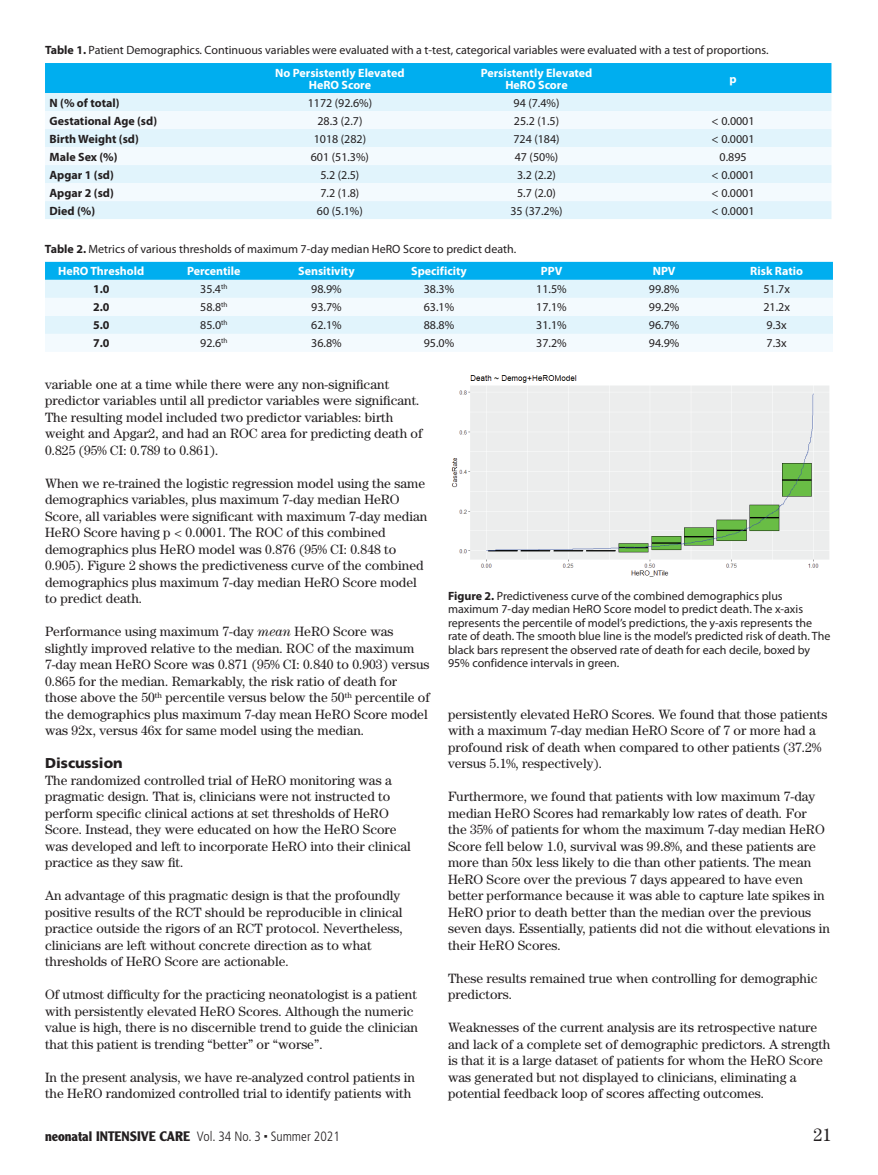
<style>
.page{position:relative;width:878px;height:1175px;background:#fff}
.page>*{position:absolute;margin:0;border:0;box-sizing:border-box;transform-origin:0 0}
.t1{font:18px "Century Std";color:#231f20}
.t2{font:900 14.25px "Frutiger LT Std";color:#231f20}
.t3{font:13.5px/16.5px "Century Std";color:#231f20}
.t4{font:700 13.5px "Clearface Gothic LT Std";color:#231f20}
.t5{font:12px/13.5px "Myriad Pro";color:#231f20}
.t6{font:700 12px "Myriad Pro";color:#231f20}
.t7{font:700 12px/12px "Myriad Pro";color:#fff;text-align:center}
.s1{font-weight:700}
.s2{font-weight:700;color:#fff}
.s3{font-style:italic}
.s4{font-family:"Frutiger LT Std";font-weight:300;font-stretch:condensed}
</style>
<div class="page">
<div style="left:45px;top:63px;width:786px;height:30px;background:#00aeef"></div>
<div style="left:45px;top:93px;width:786px;height:126px;background:#e1f4fc"></div>
<svg style="left:45px;top:111px;width:786px;height:90px;fill:#f3fafe"></svg>
<div style="left:45px;top:262px;width:787px;height:18px;background:#00aeef"></div>
<div style="left:45px;top:280px;width:787px;height:18px;background:#e1f4fc"></div>
<svg style="left:45px;top:298px;width:787px;height:54px;fill:#f3fafe"></svg>
<img style="left:451px;top:375px;width:378px;height:202px">
<p class="t5" style="left:275px;top:39px;width:495px;line-height:22.5px;text-indent:-230px"><span class="s1">Table 1.</span> Patient Demographics. Continuous variables were evaluated with a t-test, categorical variables were evaluated with a test of proportions.<br><span class="s2">No Persistently Elevated</span></p>
<p class="t7" style="left:309px;top:78px;width:64px">HeRO Score</p>
<p class="t7" style="left:480px;top:66px;width:113px">Persistently Elevated<br>HeRO Score</p>
<p class="t7" style="left:729px;top:72px;width:9px">p</p>
<p class="t6" style="left:49px;top:95px;width:71px">N (% of total)</p>
<p class="t5" style="left:308px;top:96px;width:66px">1172 (92.6%)</p>
<p class="t5" style="left:513px;top:96px;width:47px">94 (7.4%)</p>
<p class="t6" style="left:49px;top:113px;width:109px">Gestational Age (sd)</p>
<p class="t5" style="left:317px;top:114px;width:47px">28.3 (2.7)</p>
<p class="t5" style="left:514px;top:114px;width:47px">25.2 (1.5)</p>
<p class="t5" style="left:711px;top:114px;width:44px">&lt; 0.0001</p>
<p class="t6" style="left:49px;top:131px;width:91px">Birth Weight (sd)</p>
<p class="t5" style="left:314px;top:132px;width:54px">1018 (282)</p>
<p class="t5" style="left:513px;top:132px;width:48px">724 (184)</p>
<p class="t5" style="left:711px;top:132px;width:44px">&lt; 0.0001</p>
<p class="t6" style="left:49px;top:149px;width:70px">Male Sex (%)</p>
<p class="t5" style="left:311px;top:150px;width:60px">601 (51.3%)</p>
<p class="t5" style="left:514px;top:150px;width:45px">47 (50%)</p>
<p class="t5" style="left:719px;top:150px;width:29px">0.895</p>
<p class="t6" style="left:49px;top:167px;width:66px">Apgar 1 (sd)</p>
<p class="t5" style="left:320px;top:168px;width:40px">5.2 (2.5)</p>
<p class="t5" style="left:517px;top:168px;width:40px">3.2 (2.2)</p>
<p class="t5" style="left:711px;top:168px;width:44px">&lt; 0.0001</p>
<p class="t6" style="left:49px;top:185px;width:66px">Apgar 2 (sd)</p>
<p class="t5" style="left:320px;top:186px;width:40px">7.2 (1.8)</p>
<p class="t5" style="left:517px;top:186px;width:40px">5.7 (2.0)</p>
<p class="t5" style="left:711px;top:186px;width:44px">&lt; 0.0001</p>
<p class="t6" style="left:49px;top:203px;width:47px">Died (%)</p>
<p class="t5" style="left:317px;top:204px;width:47px">60 (5.1%)</p>
<p class="t5" style="left:510px;top:204px;width:54px">35 (37.2%)</p>
<p class="t5" style="left:711px;top:204px;width:44px">&lt; 0.0001</p>
<p class="t5" style="left:58px;top:237px;width:459px;line-height:22.5px;text-indent:-13px"><span class="s1">Table 2.</span> Metrics of various thresholds of maximum 7-day median HeRO Score to predict death.<br><span class="s2">HeRO Threshold</span></p>
<p class="t7" style="left:187px;top:265px;width:55px">Percentile</p>
<p class="t7" style="left:298px;top:265px;width:58px">Sensitivity</p>
<p class="t7" style="left:411px;top:265px;width:57px">Specificity</p>
<p class="t7" style="left:541px;top:265px;width:23px">PPV</p>
<p class="t7" style="left:652px;top:265px;width:24px">NPV</p>
<p class="t7" style="left:750px;top:265px;width:54px">Risk Ratio</p>
<p class="t6" style="left:93px;top:281px;width:18px">1.0</p>
<p class="t5" style="left:200px;top:282px;width:29px">35.4<sup>th</sup></p>
<p class="t5" style="left:311px;top:282px;width:32px">98.9%</p>
<p class="t5" style="left:424px;top:282px;width:32px">38.3%</p>
<p class="t5" style="left:536px;top:282px;width:32px">11.5%</p>
<p class="t5" style="left:649px;top:282px;width:32px">99.8%</p>
<p class="t5" style="left:763px;top:282px;width:28px">51.7x</p>
<p class="t6" style="left:93px;top:299px;width:18px">2.0</p>
<p class="t5" style="left:200px;top:300px;width:29px">58.8<sup>th</sup></p>
<p class="t5" style="left:311px;top:300px;width:32px">93.7%</p>
<p class="t5" style="left:424px;top:300px;width:32px">63.1%</p>
<p class="t5" style="left:536px;top:300px;width:32px">17.1%</p>
<p class="t5" style="left:649px;top:300px;width:32px">99.2%</p>
<p class="t5" style="left:763px;top:300px;width:28px">21.2x</p>
<p class="t6" style="left:93px;top:317px;width:18px">5.0</p>
<p class="t5" style="left:200px;top:318px;width:29px">85.0<sup>th</sup></p>
<p class="t5" style="left:311px;top:318px;width:32px">62.1%</p>
<p class="t5" style="left:424px;top:318px;width:32px">88.8%</p>
<p class="t5" style="left:536px;top:318px;width:32px">31.1%</p>
<p class="t5" style="left:649px;top:318px;width:32px">96.7%</p>
<p class="t5" style="left:766px;top:318px;width:22px">9.3x</p>
<p class="t6" style="left:93px;top:335px;width:18px">7.0</p>
<p class="t5" style="left:200px;top:336px;width:29px">92.6<sup>th</sup></p>
<p class="t5" style="left:311px;top:336px;width:32px">36.8%</p>
<p class="t5" style="left:424px;top:336px;width:32px">95.0%</p>
<p class="t5" style="left:536px;top:336px;width:32px">37.2%</p>
<p class="t5" style="left:649px;top:336px;width:32px">94.9%</p>
<p class="t5" style="left:766px;top:336px;width:22px">7.3x</p>
<p class="t3" style="left:45px;top:375px;width:379px">variable one at a time while there were any non-significant predictor variables until all predictor variables were significant.<br>The resulting model included two predictor variables: birth weight and Apgar2, and had an ROC area for predicting death of 0.825 (95% CI: 0.789 to 0.861).</p>
<p class="t3" style="left:45px;top:474px;width:384px">When we re-trained the logistic regression model using the same demographics variables, plus maximum 7-day median HeRO Score, all variables were significant with maximum 7-day median HeRO Score having p &lt; 0.0001. The ROC of this combined demographics plus HeRO model was 0.876 (95% CI: 0.848 to 0.905). Figure 2 shows the predictiveness curve of the combined demographics plus maximum 7-day median HeRO Score model to predict death.</p>
<p class="t3" style="left:45px;top:623px;width:386px">Performance using maximum 7-day <span class="s3">mean</span> HeRO Score was slightly improved relative to the median. ROC of the maximum 7-day mean HeRO Score was 0.871 (95% CI: 0.840 to 0.903) versus 0.865 for the median. Remarkably, the risk ratio of death for those above the 50<sup>th</sup> percentile versus below the 50<sup>th</sup> percentile of the demographics plus maximum 7-day mean HeRO Score model was 92x, versus 46x for same model using the median.</p>
<p class="t2" style="left:45px;top:754px;width:79px">Discussion</p>
<p class="t3" style="left:45px;top:771px;width:367px">The randomized controlled trial of HeRO monitoring was a pragmatic design. That is, clinicians were not instructed to perform specific clinical actions at set thresholds of HeRO Score. Instead, they were educated on how the HeRO Score was developed and left to incorporate HeRO into their clinical practice as they saw fit.</p>
<p class="t3" style="left:45px;top:887px;width:359px">An advantage of this pragmatic design is that the profoundly positive results of the RCT should be reproducible in clinical practice outside the rigors of an RCT protocol. Nevertheless, clinicians are left without concrete direction as to what thresholds of HeRO Score are actionable.</p>
<p class="t3" style="left:45px;top:986px;width:374px">Of utmost difficulty for the practicing neonatologist is a patient with persistently elevated HeRO Scores. Although the numeric value is high, there is no discernible trend to guide the clinician that this patient is trending “better” or “worse”.</p>
<p class="t3" style="left:45px;top:1068px;width:371px">In the present analysis, we have re-analyzed control patients in the HeRO randomized controlled trial to identify patients with</p>
<p class="t5" style="left:448px;top:588px;width:384px"><span class="s1">Figure 2.</span> Predictiveness curve of the combined demographics plus maximum 7-day median HeRO Score model to predict death. The x-axis represents the percentile of model’s predictions, the y-axis represents the rate of death. The smooth blue line is the model’s predicted risk of death. The black bars represent the observed rate of death for each decile, boxed by 95% confidence intervals in green.</p>
<p class="t3" style="left:448px;top:705px;width:381px">persistently elevated HeRO Scores. We found that those patients with a maximum 7-day median HeRO Score of 7 or more had a profound risk of death when compared to other patients (37.2% versus 5.1%, respectively).</p>
<p class="t3" style="left:448px;top:788px;width:383px">Furthermore, we found that patients with low maximum 7-day median HeRO Scores had remarkably low rates of death. For<br>the 35% of patients for whom the maximum 7-day median HeRO Score fell below 1.0, survival was 99.8%, and these patients are more than 50x less likely to die than other patients. The mean HeRO Score over the previous 7 days appeared to have even better performance because it was able to capture late spikes in HeRO prior to death better than the median over the previous seven days. Essentially, patients did not die without elevations in their HeRO Scores.</p>
<p class="t3" style="left:448px;top:969px;width:371px">These results remained true when controlling for demographic predictors.</p>
<p class="t3" style="left:448px;top:1019px;width:384px">Weaknesses of the current analysis are its retrospective nature and lack of a complete set of demographic predictors. A strength is that it is a large dataset of patients for whom the HeRO Score was generated but not displayed to clinicians, eliminating a potential feedback loop of scores affecting outcomes.</p>
<p class="t4" style="left:45px;top:1128px;width:296px">neonatal INTENSIVE CARE <span class="s4">Vol. 34 No. 3</span> ■ <span class="s4">Summer 2021</span></p>
<h1 class="t1" style="left:813px;top:1124px;width:19px">21</h1>
</div>
